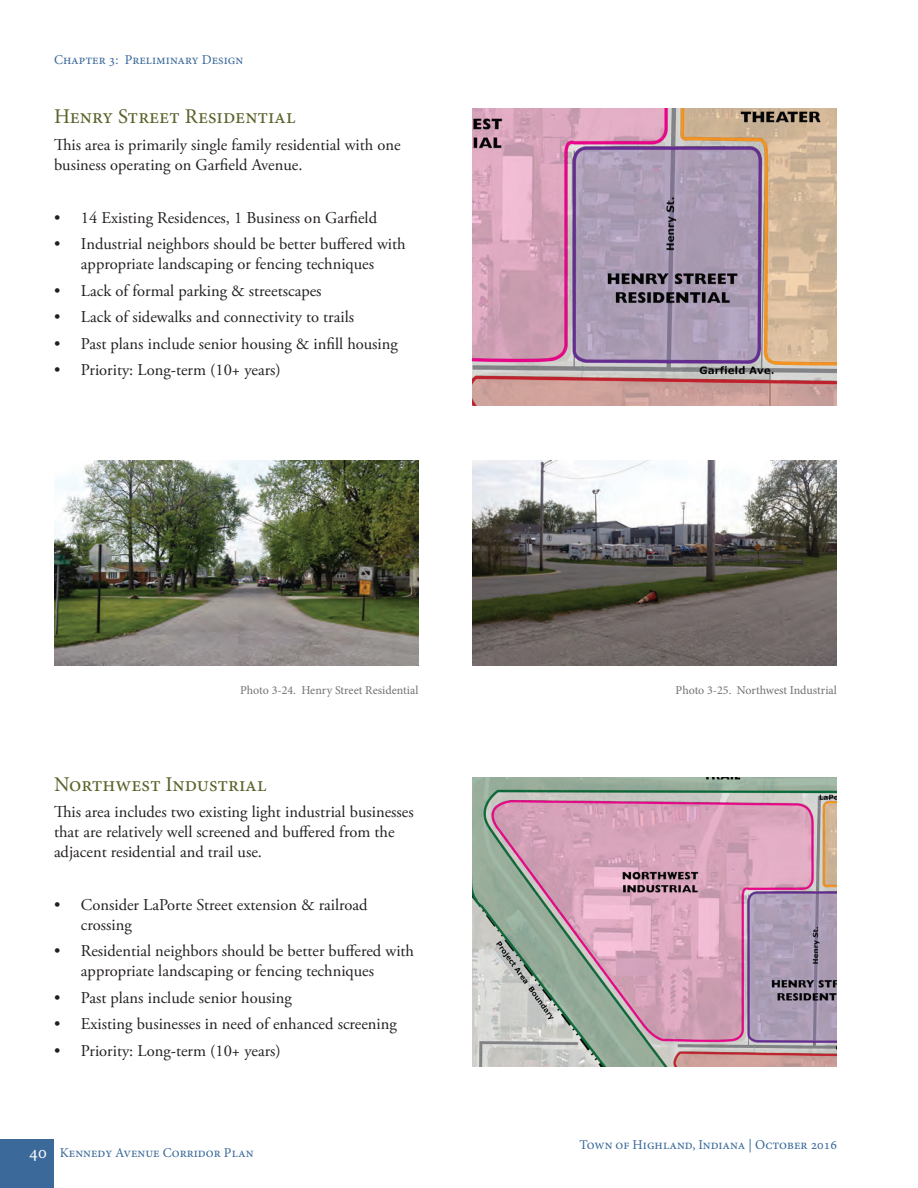
<style>
.page{position:relative;width:918px;height:1188px;background:#fff}
.page>*{position:absolute;margin:0;border:0;box-sizing:border-box;transform-origin:0 0}
.t1{font:21px "Minion Pro";color:#59642b}
.t2{font:18px "Minion Pro";color:#fff}
.t3{font:16.5px/19.8px "Adobe Garamond Pro";color:#231f20}
.t4{font:13.5px "Minion Pro";color:#3b6999}
.t5{font:12px "Minion Pro";letter-spacing:-.005em;color:#717074}
</style>
<div class="page">
<img style="left:472px;top:778px;width:365px;height:289px">
<img style="left:472px;top:108px;width:365px;height:298px">
<img style="left:472px;top:460px;width:365px;height:205px">
<img style="left:54px;top:460px;width:364px;height:205px">
<div style="left:0;top:1139px;width:54px;height:49px;background:#3b6999"></div>
<p class="t4" style="left:54px;top:50px;width:191px">Chapter 3: Preliminary Design</p>
<p class="t1" style="left:54px;top:102px;width:243px">Henry Street Residential</p>
<p class="t3" style="left:54px;top:135px;width:348px">This area is primarily single family residential with one business operating on Garfield Avenue.</p>
<p class="t3" style="left:54px;top:208px;width:325px">• 14 Existing Residences, 1 Business on Garfield</p>
<p class="t3" style="left:54px;top:235px;width:353px;text-align:center">• Industrial neighbors should be better buffered with appropriate landscaping or fencing techniques</p>
<p class="t3" style="left:54px;top:281px;width:269px">• Lack of formal parking &amp; streetscapes</p>
<p class="t3" style="left:54px;top:308px;width:302px">• Lack of sidewalks and connectivity to trails</p>
<p class="t3" style="left:54px;top:334px;width:345px">• Past plans include senior housing &amp; infill housing</p>
<p class="t3" style="left:54px;top:361px;width:228px">• Priority: Long-term (10+ years)</p>
<p class="t5" style="left:240px;top:682px;width:180px">Photo 3-24. Henry Street Residential</p>
<p class="t5" style="left:676px;top:682px;width:163px">Photo 3-25. Northwest Industrial</p>
<p class="t1" style="left:54px;top:770px;width:214px">Northwest Industrial</p>
<p class="t3" style="left:54px;top:803px;width:361px">This area includes two existing light industrial businesses that are relatively well screened and buffered from the adjacent residential and trail use.</p>
<p class="t3" style="left:81px;top:895px;width:288px;text-indent:-27px">• Consider LaPorte Street extension &amp; railroad crossing</p>
<p class="t3" style="left:81px;top:942px;width:335px;text-indent:-27px">• Residential neighbors should be better buffered with appropriate landscaping or fencing techniques</p>
<p class="t3" style="left:54px;top:988px;width:239px">• Past plans include senior housing</p>
<p class="t3" style="left:54px;top:1015px;width:344px">• Existing businesses in need of enhanced screening</p>
<p class="t3" style="left:54px;top:1041px;width:228px">• Priority: Long-term (10+ years)</p>
<p class="t2" style="left:29px;top:1140px;width:19px">40</p>
<p class="t4" style="left:60px;top:1143px;width:195px">Kennedy Avenue Corridor Plan</p>
<p class="t4" style="left:580px;top:1136px;width:259px">Town of Highland, Indiana | October 2016</p>
</div>
